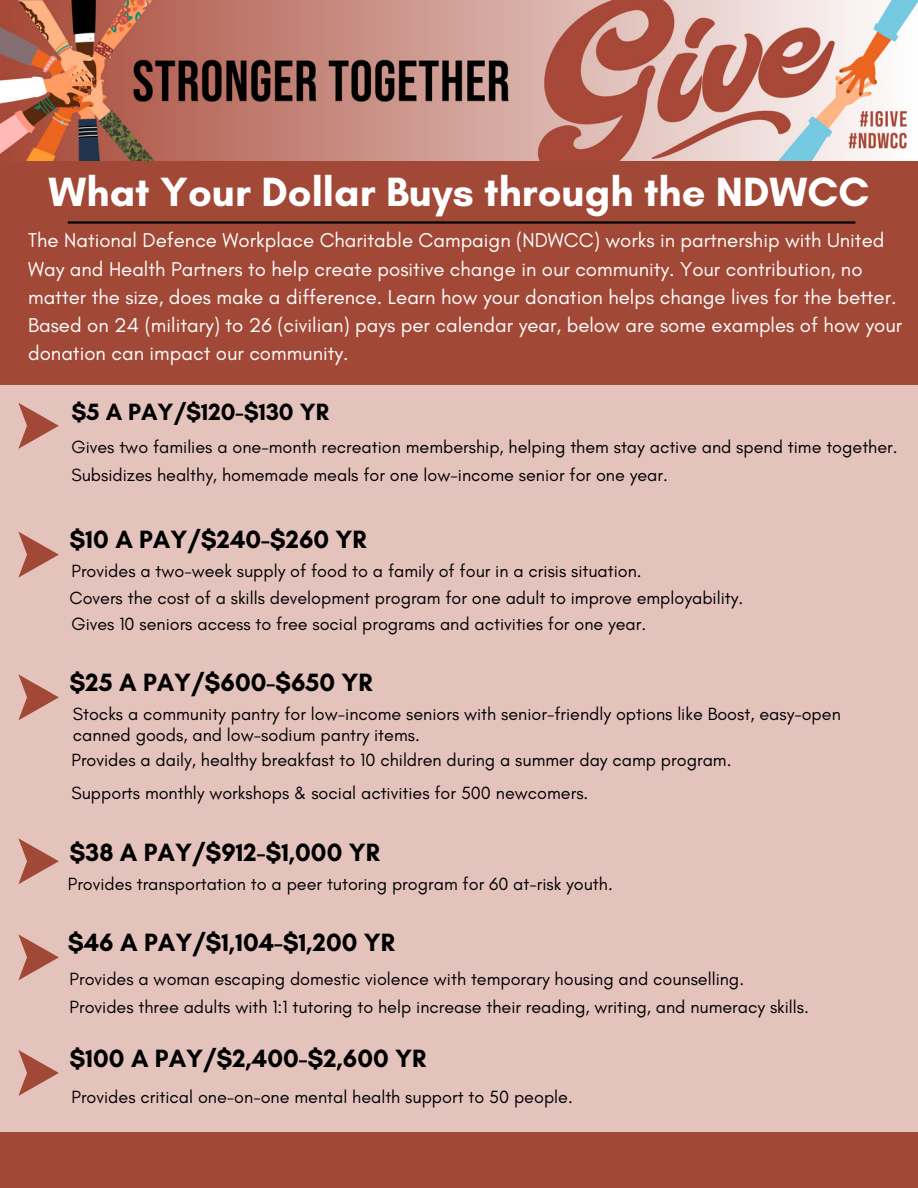
<style>
.page{position:relative;width:918px;height:1188px;background:#a24837}
.page>*{position:absolute;margin:0;border:0;box-sizing:border-box;transform-origin:0 0}
.t1{font:700 41.55px "Glacial Indifference";color:#fff}
.t2{font:700 25.5px "Glacial Indifference";color:#000}
.t3{font:700 24px "Glacial Indifference";color:#000}
.t4{font:20.4px/28.2px "Glacial Indifference";color:#fff}
.t5{font:18px/27.9px "Glacial Indifference";color:#000}
</style>
<div class="page">
<img style="left:0;top:0;width:918px;height:161px">
<div style="left:0;top:385px;width:918px;height:747px;background:#e4c3bd"></div>
<hr style="left:68px;top:221px;width:787px;height:3px;background:#000">
<svg style="left:18px;top:403px;width:41px;height:46px"></svg>
<svg style="left:18px;top:532px;width:41px;height:46px"></svg>
<svg style="left:18px;top:674px;width:41px;height:46px"></svg>
<svg style="left:18px;top:838px;width:41px;height:46px"></svg>
<svg style="left:18px;top:934px;width:41px;height:46px"></svg>
<svg style="left:18px;top:1050px;width:41px;height:46px"></svg>
<h1 class="t1" style="left:49px;top:167px;width:822px">What Your Dollar Buys through the NDWCC</h1>
<p class="t4" style="left:28px;top:226px;width:875px">The National Defence Workplace Charitable Campaign (NDWCC) works in partnership with United Way and Health Partners to help create positive change in our community. Your contribution, no matter the size, does make a difference. Learn how your donation helps change lives for the better.<br>Based on 24 (military) to 26 (civilian) pays per calendar year, below are some examples of how your donation can impact our community.</p>
<h3 class="t3" style="left:71px;top:398px;width:259px">$5 A PAY/$120-$130 YR</h3>
<p class="t5" style="left:71px;top:433px;width:828px">Gives two families a one-month recreation membership, helping them stay active and spend time together.<br>Subsidizes healthy, homemade meals for one low-income senior for one year.</p>
<h2 class="t2" style="left:70px;top:524px;width:299px">$10 A PAY/$240-$260 YR</h2>
<p class="t5" style="left:70px;top:556px;width:675px">Provides a two-week supply of food to a family of four in a crisis situation.<br>Covers the cost of a skills development program for one adult to improve employability.</p>
<p class="t5" style="left:71px;top:610px;width:576px">Gives 10 seniors access to free social programs and activities for one year.</p>
<h2 class="t2" style="left:70px;top:667px;width:305px">$25 A PAY/$600-$650 YR</h2>
<p class="t5" style="left:73px;top:704px;width:770px;line-height:20.2px">Stocks a community pantry for low-income seniors with senior-friendly options like Boost, easy-open canned goods, and low-sodium pantry items.</p>
<p class="t5" style="left:71px;top:744px;width:662px;line-height:32.4px">Provides a daily, healthy breakfast to 10 children during a summer day camp program.<br>Supports monthly workshops &amp; social activities for 500 newcomers.</p>
<h2 class="t2" style="left:70px;top:836px;width:312px">$38 A PAY/$912-$1,000 YR</h2>
<p class="t5" style="left:68px;top:870px;width:546px">Provides transportation to a peer tutoring program for 60 at-risk youth.</p>
<h2 class="t2" style="left:68px;top:927px;width:329px">$46 A PAY/$1,104-$1,200 YR</h2>
<p class="t5" style="left:70px;top:965px;width:741px">Provides a woman escaping domestic violence with temporary housing and counselling.<br>Provides three adults with 1:1 tutoring to help increase their reading, writing, and numeracy skills.</p>
<h2 class="t2" style="left:70px;top:1042px;width:358px">$100 A PAY/$2,400-$2,600 YR</h2>
<p class="t5" style="left:71px;top:1082px;width:503px">Provides critical one-on-one mental health support to 50 people.</p>
</div>
